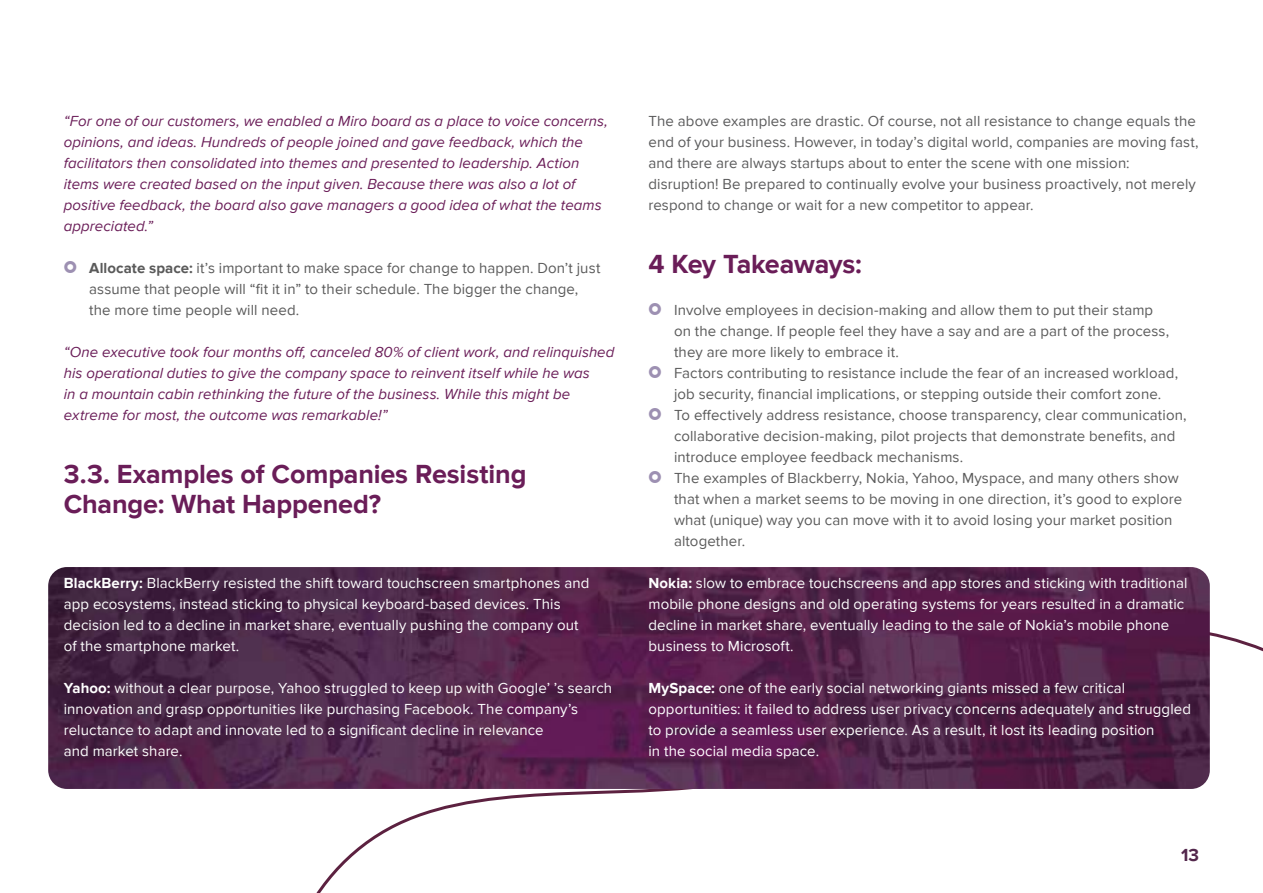
<style>
.page{position:relative;width:1263px;height:893px;background:#fff}
.page>*{position:absolute;margin:0;border:0;box-sizing:border-box;transform-origin:0 0}
.t1{font:700 27px/29.7px "Proxima Nova";letter-spacing:-.005em;color:#6a1d58}
.t2{font:700 18px "Proxima Nova";color:#53274c}
.t3{font:15px/21px "Proxima Nova";letter-spacing:.005em;color:#fff}
.t4{font:15px/21px "Proxima Nova";letter-spacing:.01em;color:#5a5a5a}
.t5{font:italic 15px/21px "Proxima Nova";letter-spacing:.005em;color:#6a1d58}
.t6{font:15px/21px "Proxima Nova";letter-spacing:.005em;color:#5a5a5b}
.s1{font-weight:700}
</style>
<div class="page">
<svg style="left:316px;top:632px;width:947px;height:261px"></svg>
<img style="left:48px;top:567px;width:1162px;height:222px">
<p class="t5" style="left:64px;top:111px;width:546px">“For one of our customers, we enabled a Miro board as a place to voice concerns, opinions, and ideas. Hundreds of people joined and gave feedback, which the facilitators then consolidated into themes and presented to leadership. Action items were created based on the input given. Because there was also a lot of positive feedback, the board also gave managers a good idea of what the teams appreciated.”</p>
<p class="t4" style="left:89px;top:258px;width:513px"><span class="s1">Allocate space:</span> it’s important to make space for change to happen. Don’t just assume that people will “fit it in” to their schedule. The bigger the change, the more time people will need.</p>
<p class="t5" style="left:64px;top:342px;width:552px">“One executive took four months off, canceled 80% of client work, and relinquished his operational duties to give the company space to reinvent itself while he was<br>in a mountain cabin rethinking the future of the business. While this might be extreme for most, the outcome was remarkable!”</p>
<h1 class="t1" style="left:64px;top:460px;width:464px">3.3. Examples of Companies Resisting<br>Change: What Happened?</h1>
<p class="t3" style="left:64px;top:573px;width:527px"><span class="s1">BlackBerry:</span> BlackBerry resisted the shift toward touchscreen smartphones and app ecosystems, instead sticking to physical keyboard-based devices. This decision led to a decline in market share, eventually pushing the company out of the smartphone market.</p>
<p class="t3" style="left:64px;top:678px;width:550px"><span class="s1">Yahoo:</span> without a clear purpose, Yahoo struggled to keep up with Google’ ’s search innovation and grasp opportunities like purchasing Facebook. The company’s reluctance to adapt and innovate led to a significant decline in relevance<br>and market share.</p>
<p class="t6" style="left:648px;top:111px;width:552px">The above examples are drastic. Of course, not all resistance to change equals the end of your business. However, in today’s digital world, companies are moving fast, and there are always startups about to enter the scene with one mission: disruption! Be prepared to continually evolve your business proactively, not merely respond to change or wait for a new competitor to appear.</p>
<h1 class="t1" style="left:648px;top:250px;width:215px">4 Key Takeaways:</h1>
<p class="t4" style="left:674px;top:300px;width:514px">Involve employees in decision-making and allow them to put their stamp<br>on the change. If people feel they have a say and are a part of the process, they are more likely to embrace it.<br>Factors contributing to resistance include the fear of an increased workload, job security, financial implications, or stepping outside their comfort zone.<br>To effectively address resistance, choose transparency, clear communication, collaborative decision-making, pilot projects that demonstrate benefits, and introduce employee feedback mechanisms.<br>The examples of Blackberry, Nokia, Yahoo, Myspace, and many others show that when a market seems to be moving in one direction, it’s good to explore what (unique) way you can move with it to avoid losing your market position altogether.</p>
<p class="t3" style="left:648px;top:573px;width:540px"><span class="s1">Nokia:</span> slow to embrace touchscreens and app stores and sticking with traditional mobile phone designs and old operating systems for years resulted in a dramatic decline in market share, eventually leading to the sale of Nokia’s mobile phone business to Microsoft.</p>
<p class="t3" style="left:648px;top:678px;width:544px"><span class="s1">MySpace:</span> one of the early social networking giants missed a few critical opportunities: it failed to address user privacy concerns adequately and struggled to provide a seamless user experience. As a result, it lost its leading position<br>in the social media space.</p>
<p class="t2" style="left:1181px;top:845px;width:19px">13</p>
</div>
